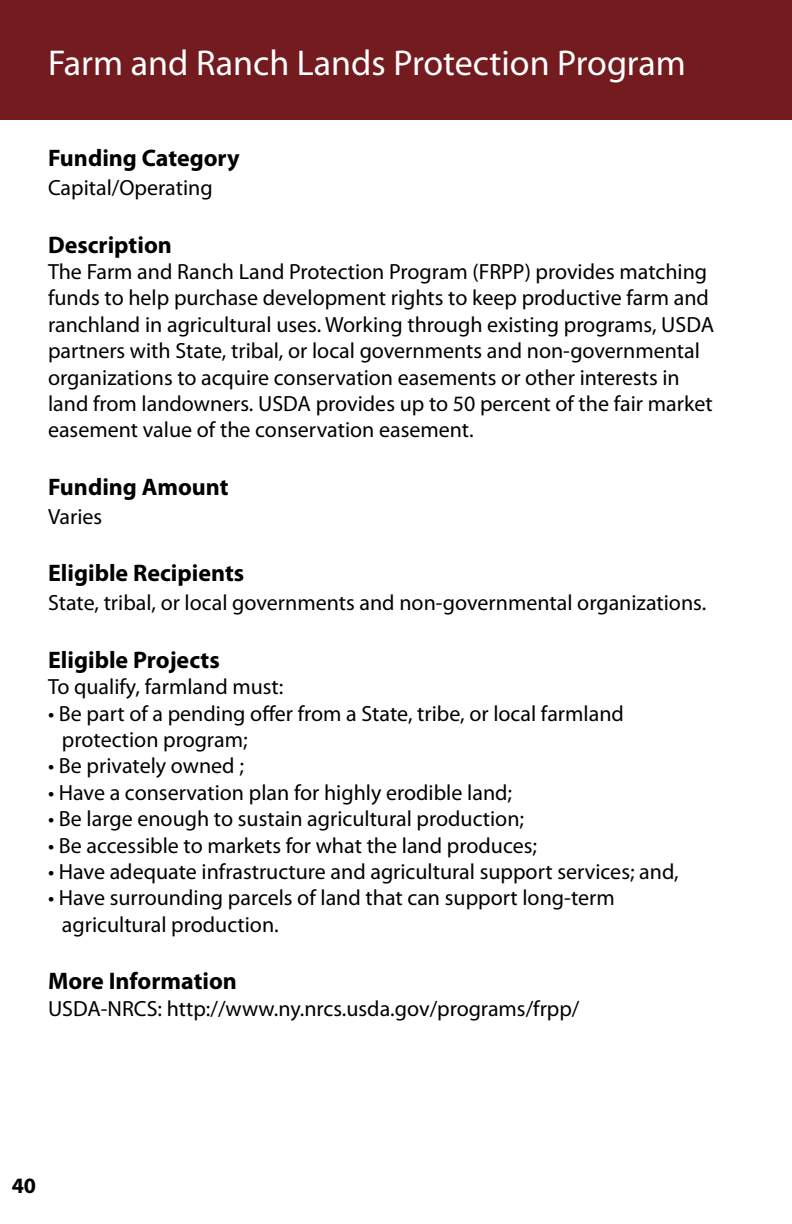
<style>
.page{position:relative;width:792px;height:1224px;background:#fff}
.page>*{position:absolute;margin:0;border:0;box-sizing:border-box;transform-origin:0 0}
.t1{font:36px "Myriad Pro";color:#fff}
.t2{font:700 24px "Myriad Pro";color:#000}
.t3{font:22px/26.4px "Myriad Pro";color:#000}
.t4{font:700 22px "Myriad Pro";color:#000}
</style>
<div class="page">
<div style="left:0;top:0;width:792px;height:120px;background:#741b20"></div>
<h1 class="t1" style="left:48px;top:41px;width:639px">Farm and Ranch Lands Protection Program</h1>
<p class="t2" style="left:48px;top:142px;width:193px">Funding Category</p>
<p class="t3" style="left:48px;top:174px;width:166px">Capital/Operating</p>
<p class="t2" style="left:48px;top:229px;width:125px">Description</p>
<p class="t3" style="left:48px;top:258px;width:668px">The Farm and Ranch Land Protection Program (FRPP) provides matching funds to help purchase development rights to keep productive farm and ranchland in agricultural uses. Working through existing programs, USDA partners with State, tribal, or local governments and non-governmental organizations to acquire conservation easements or other interests in land from landowners. USDA provides up to 50 percent of the fair market easement value of the conservation easement.</p>
<p class="t2" style="left:48px;top:471px;width:182px">Funding Amount</p>
<p class="t3" style="left:48px;top:503px;width:56px">Varies</p>
<p class="t2" style="left:48px;top:558px;width:198px">Eligible Recipients</p>
<p class="t3" style="left:48px;top:589px;width:660px">State, tribal, or local governments and non-governmental organizations.</p>
<p class="t2" style="left:48px;top:644px;width:173px">Eligible Projects</p>
<p class="t3" style="left:48px;top:673px;width:237px">To qualify, farmland must:</p>
<p class="t3" style="left:62px;top:700px;width:564px;text-indent:-14px">• Be part of a pending offer from a State, tribe, or local farmland protection program;</p>
<p class="t3" style="left:48px;top:752px;width:197px">• Be privately owned ;</p>
<p class="t3" style="left:48px;top:779px;width:466px">• Have a conservation plan for highly erodible land;</p>
<p class="t3" style="left:48px;top:805px;width:478px">• Be large enough to sustain agricultural production;</p>
<p class="t3" style="left:48px;top:832px;width:491px">• Be accessible to markets for what the land produces;</p>
<p class="t3" style="left:48px;top:858px;width:632px">• Have adequate infrastructure and agricultural support services; and,</p>
<p class="t3" style="left:62px;top:884px;width:554px;text-indent:-14px">• Have surrounding parcels of land that can support long-term agricultural production.</p>
<p class="t2" style="left:48px;top:966px;width:190px">More Information</p>
<p class="t3" style="left:48px;top:995px;width:533px">USDA-NRCS: http://www.ny.nrcs.usda.gov/programs/frpp/</p>
<p class="t4" style="left:12px;top:1171px;width:26px">40</p>
</div>
